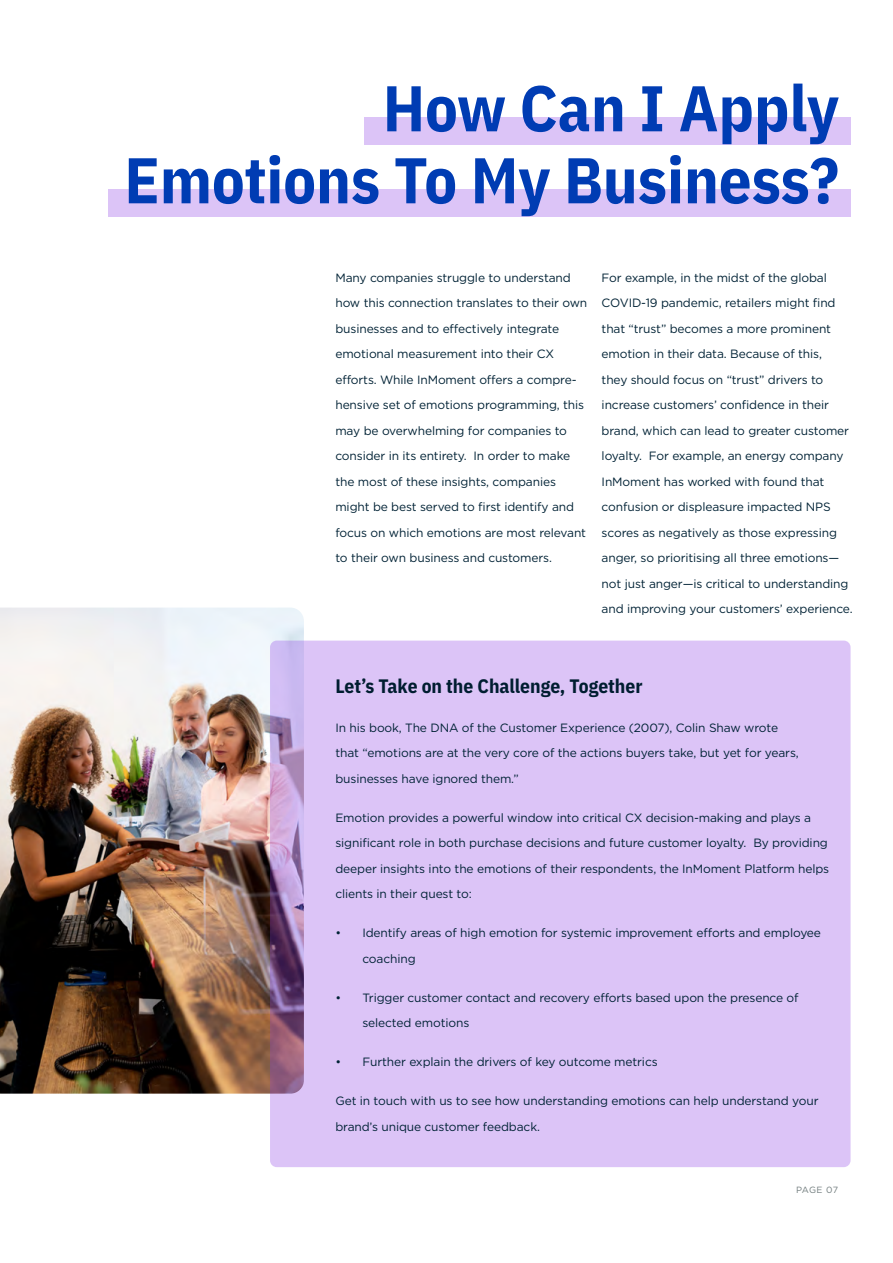
<style>
.page{position:relative;width:893px;height:1263px;background:#fff}
.page>*{position:absolute;margin:0;border:0;box-sizing:border-box;transform-origin:0 0}
.t1{font:700 64.5px/72px "IBM Plex Sans Cond";color:#003cb3;text-align:right}
.t2{font:700 19.5px "IBM Plex Sans Cond";color:#001d30}
.t3{font:12px/25.5px "Gotham";letter-spacing:-.01em;color:#002235}
.t4{font:9px "Gotham";letter-spacing:.015em;color:#717c7d}
</style>
<div class="page">
<img style="left:0;top:608px;width:304px;height:486px">
<div style="left:270px;top:641px;width:580px;height:526px;background:#dcc4f7;border-radius:7px"></div>
<div style="left:108px;top:189px;width:742px;height:27px;background:#dcc4f7"></div>
<div style="left:364px;top:117px;width:486px;height:27px;background:#dcc4f7"></div>
<h1 class="t1" style="left:124px;top:67px;width:716px">How Can I Apply<br>Emotions To My Business?</h1>
<p class="t3" style="left:335px;top:265px;width:253px">Many companies struggle to understand how this connection translates to their own businesses and to effectively integrate emotional measurement into their CX efforts. While InMoment offers a compre&shy;hensive set of emotions programming, this may be overwhelming for companies to consider in its entirety. In order to make the most of these insights, companies might be best served to first identify and focus on which emotions are most relevant to their own business and customers.</p>
<p class="t3" style="left:602px;top:265px;width:253px">For example, in the midst of the global COVID-19 pandemic, retailers might find that “trust” becomes a more prominent emotion in their data. Because of this,<br>they should focus on “trust” drivers to increase customers’ confidence in their brand, which can lead to greater customer loyalty. For example, an energy company InMoment has worked with found that confusion or displeasure impacted NPS scores as negatively as those expressing anger, so prioritising all three emotions— not just anger—is critical to understanding and improving your customers’ experience.</p>
<h2 class="t2" style="left:335px;top:670px;width:309px">Let’s Take on the Challenge, Together</h2>
<p class="t3" style="left:335px;top:714px;width:465px">In his book, The DNA of the Customer Experience (2007), Colin Shaw wrote that “emotions are at the very core of the actions buyers take, but yet for years, businesses have ignored them.”</p>
<p class="t3" style="left:335px;top:804px;width:495px">Emotion provides a powerful window into critical CX decision-making and plays a significant role in both purchase decisions and future customer loyalty. By providing deeper insights into the emotions of their respondents, the InMoment Platform helps clients in their quest to:</p>
<p class="t3" style="left:362px;top:920px;width:460px;text-indent:-27px">• Identify areas of high emotion for systemic improvement efforts and employee coaching</p>
<p class="t3" style="left:362px;top:984px;width:438px;text-indent:-27px">• Trigger customer contact and recovery efforts based upon the presence of selected emotions</p>
<p class="t3" style="left:335px;top:1049px;width:324px">• Further explain the drivers of key outcome metrics</p>
<p class="t3" style="left:335px;top:1088px;width:485px">Get in touch with us to see how understanding emotions can help understand your brand’s unique customer feedback.</p>
<p class="t4" style="left:796px;top:1184px;width:44px">PAGE 07</p>
</div>
